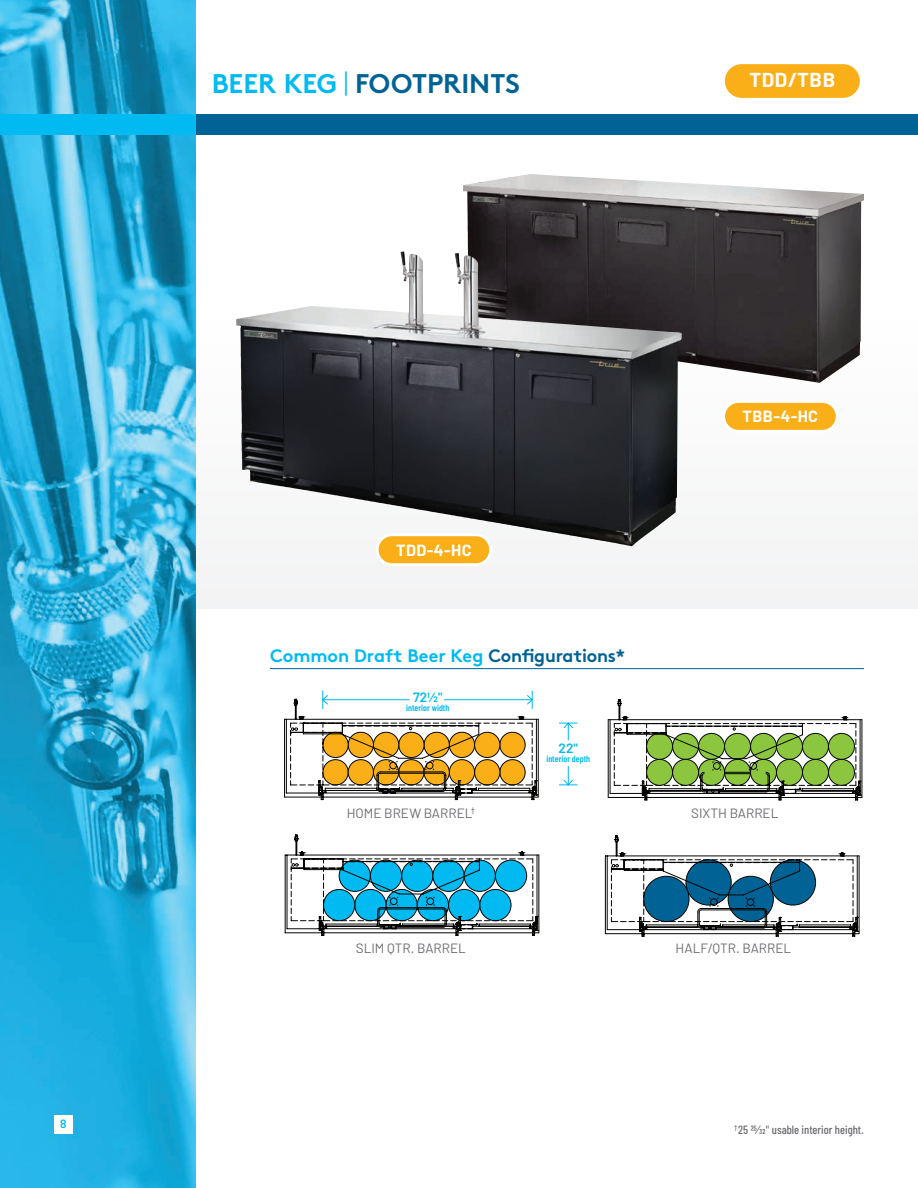
<style>
.page{position:relative;width:918px;height:1188px;background:#fff}
.page>*{position:absolute;margin:0;border:0;box-sizing:border-box;transform-origin:0 0}
.t1{font:700 27px "Brown Std";color:#016395}
.t2{font:700 20.25px "Barlow";letter-spacing:.025em;color:#fff}
.t3{font:700 18px "Brown Std";letter-spacing:-.01em;color:#00baf1}
.t4{font:700 16.2px "Barlow";letter-spacing:.025em;color:#fff}
.Nomenclature_callout{font:13.5px "Barlow";color:#6c6d70}
.Nomenclature_callout-2{font:600 13.5px "Barlow";color:#00baf1}
.t5{font:500 12px "Barlow Condensed";color:#6c6d70}
.t6{font:600 12px "Barlow";color:#00baf1}
.Nomenclature_callout-3{font:600 9px "Barlow Condensed";color:#00baf1}
.s1{color:#00baf1}
.s2{color:#016395}
.s3{font-family:"Myriad Pro";font-weight:400}
</style>
<div class="page">
<svg style="left:196px;top:280px;width:722px;height:329px;fill:#f4f4f5"></svg>
<img style="left:0;top:0;width:196px;height:1188px">
<div style="left:0;top:115px;width:918px;height:20px;background:#016395"></div>
<div style="left:0;top:115px;width:196px;height:20px;background:#00baf1"></div>
<img style="left:463px;top:174px;width:401px;height:209px">
<img style="left:236px;top:252px;width:173px;height:218px">
<hr style="left:270px;top:668px;width:594px;height:1px;background:#016395">
<svg style="left:604px;top:835px;width:256px;height:102px"></svg>
<svg style="left:608px;top:699px;width:254px;height:102px"></svg>
<svg style="left:285px;top:834px;width:254px;height:102px"></svg>
<svg style="left:284px;top:691px;width:255px;height:109px"></svg>
<svg style="left:559px;top:723px;width:19px;height:17px"></svg>
<svg style="left:559px;top:766px;width:19px;height:20px"></svg>
<div style="left:723px;top:62px;width:139px;height:38px;background:#faaf18;border-radius:19px"></div>
<div style="left:721px;top:61px;width:142px;height:40px;border:3px solid #fff;border-radius:19px"></div>
<div style="left:54px;top:1115px;width:19px;height:19px;background:#fff"></div>
<div style="left:377px;top:535px;width:114px;height:30px;background:#faaf18;border-radius:15px"></div>
<div style="left:376px;top:534px;width:116px;height:32px;border:3px solid #fff;border-radius:15px"></div>
<div style="left:724px;top:402px;width:113px;height:29px;background:#faaf18;border-radius:15px"></div>
<div style="left:722px;top:400px;width:116px;height:33px;border:3px solid #fff;border-radius:15px"></div>
<p class="t6" style="left:60px;top:1117px;width:8px">8</p>
<h1 class="t1" style="left:212px;top:67px;width:310px"><span class="s1">BEER KEG |</span> FOOTPRINTS</h1>
<p class="t2" style="left:749px;top:67px;width:87px">TDD/TBB</p>
<p class="t4" style="left:396px;top:540px;width:77px">TDD-4-HC</p>
<p class="t3" style="left:270px;top:644px;width:357px">Common Draft Beer Keg <span class="s2">Configurations*</span></p>
<p class="Nomenclature_callout-2" style="left:413px;top:689px;width:31px">721/2"</p>
<p class="Nomenclature_callout-3" style="left:406px;top:702px;width:45px">interior width</p>
<p class="Nomenclature_callout" style="left:347px;top:804px;width:130px">HOME BREW BARREL<sup>†</sup></p>
<p class="Nomenclature_callout" style="left:356px;top:940px;width:112px">SLIM QTR. BARREL</p>
<p class="Nomenclature_callout-2" style="left:559px;top:739px;width:21px">22"</p>
<p class="Nomenclature_callout-3" style="left:546px;top:753px;width:45px">interior depth</p>
<p class="t4" style="left:743px;top:406px;width:77px">TBB-4-HC</p>
<p class="Nomenclature_callout" style="left:691px;top:804px;width:89px">SIXTH BARREL</p>
<p class="Nomenclature_callout" style="left:676px;top:940px;width:117px">HALF/QTR. BARREL</p>
<p class="t5" style="left:734px;top:1122px;width:131px"><sup>†</sup>25 25/32<span class="s3">"</span> usable interior height.</p>
</div>
